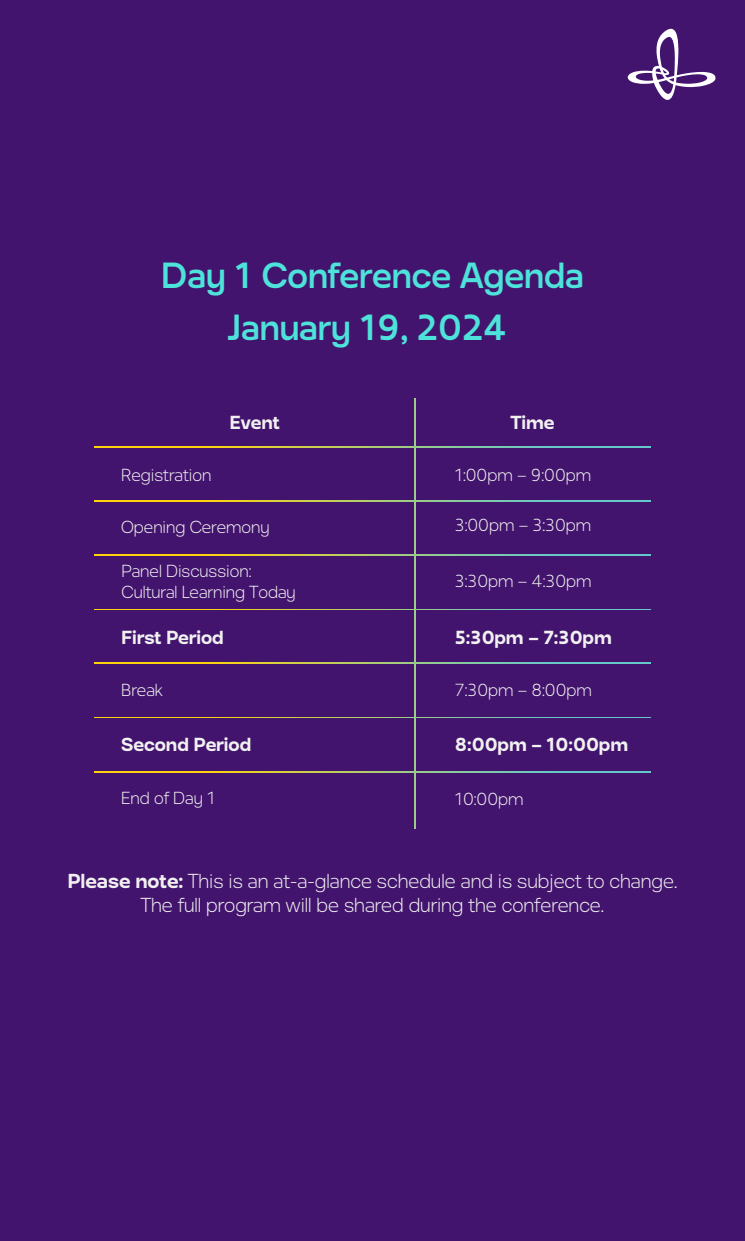
<style>
.page{position:relative;width:745px;height:1241px;background:#fff}
.page>*{position:absolute;margin:0;border:0;box-sizing:border-box;transform-origin:0 0}
.t1{font:500 35.75px/51.5px "ithra";color:#4de2da;text-align:center}
.t2{font:300 19.88px/23.9px "ithra";color:#f0f0f0;text-align:center}
.t3{font:700 18.62px "ithra";color:#f1f1f1}
.t4{font:700 18.62px "ithra";color:#f0f0f0}
.t5{font:300 17.12px/20.6px "ithra";color:#f1f1f1}
.s1{font-weight:700}
</style>
<div class="page">
<div style="left:0;top:0;width:744px;height:1240px;background:#43146d"></div>
<hr style="left:414px;top:398px;width:1px;height:49px;background:#9bcc88">
<svg style="left:94px;top:447px;width:320px;height:1px"></svg>
<svg style="left:415px;top:447px;width:235px;height:1px"></svg>
<hr style="left:414px;top:447px;width:1px;height:67px;background:#9bcc88">
<svg style="left:94px;top:500px;width:320px;height:1px"></svg>
<svg style="left:415px;top:500px;width:235px;height:1px"></svg>
<hr style="left:414px;top:514px;width:1px;height:67px;background:#9bcc88">
<svg style="left:94px;top:554px;width:320px;height:1px"></svg>
<svg style="left:415px;top:554px;width:235px;height:1px"></svg>
<hr style="left:414px;top:581px;width:1px;height:47px;background:#9bcc88">
<svg style="left:94px;top:609px;width:320px;height:1px"></svg>
<svg style="left:415px;top:609px;width:235px;height:1px"></svg>
<hr style="left:414px;top:628px;width:1px;height:49px;background:#9bcc88">
<svg style="left:94px;top:663px;width:320px;height:1px"></svg>
<svg style="left:415px;top:663px;width:235px;height:1px"></svg>
<hr style="left:414px;top:678px;width:1px;height:48px;background:#9bcc88">
<svg style="left:94px;top:717px;width:320px;height:1px"></svg>
<svg style="left:415px;top:717px;width:235px;height:1px"></svg>
<hr style="left:414px;top:727px;width:1px;height:53px;background:#9bcc88">
<svg style="left:94px;top:771px;width:320px;height:1px"></svg>
<svg style="left:415px;top:771px;width:235px;height:1px"></svg>
<hr style="left:414px;top:781px;width:1px;height:47px;background:#9bcc88">
<svg style="left:627px;top:29px;width:88px;height:71px"></svg>
<h1 class="t1" style="left:161px;top:250px;width:423px">Day 1 Conference Agenda<br>January 19, 2024</h1>
<p class="t4" style="left:229px;top:411px;width:52px">Event</p>
<p class="t4" style="left:510px;top:411px;width:45px">Time</p>
<p class="t5" style="left:121px;top:464px;width:92px">Registration</p>
<p class="t5" style="left:121px;top:516px;width:150px">Opening Ceremony</p>
<p class="t5" style="left:122px;top:561px;width:175px">Panel Discussion:<br>Cultural Learning Today</p>
<p class="t3" style="left:121px;top:626px;width:104px">First Period</p>
<p class="t5" style="left:121px;top:679px;width:43px">Break</p>
<p class="t3" style="left:121px;top:734px;width:132px">Second Period</p>
<p class="t5" style="left:121px;top:788px;width:96px">End of Day 1</p>
<p class="t5" style="left:454px;top:464px;width:138px">1:00pm – 9:00pm</p>
<p class="t5" style="left:454px;top:515px;width:138px">3:00pm – 3:30pm</p>
<p class="t5" style="left:454px;top:570px;width:138px">3:30pm – 4:30pm</p>
<p class="t3" style="left:454px;top:626px;width:158px">5:30pm – 7:30pm</p>
<p class="t5" style="left:454px;top:679px;width:138px">7:30pm – 8:00pm</p>
<p class="t3" style="left:454px;top:734px;width:175px">8:00pm – 10:00pm</p>
<p class="t5" style="left:454px;top:788px;width:70px">10:00pm</p>
<p class="t2" style="left:68px;top:869px;width:611px"><span class="s1">Please note:</span> This is an at-a-glance schedule and is subject to change.<br>The full program will be shared during the conference.</p>
</div>
